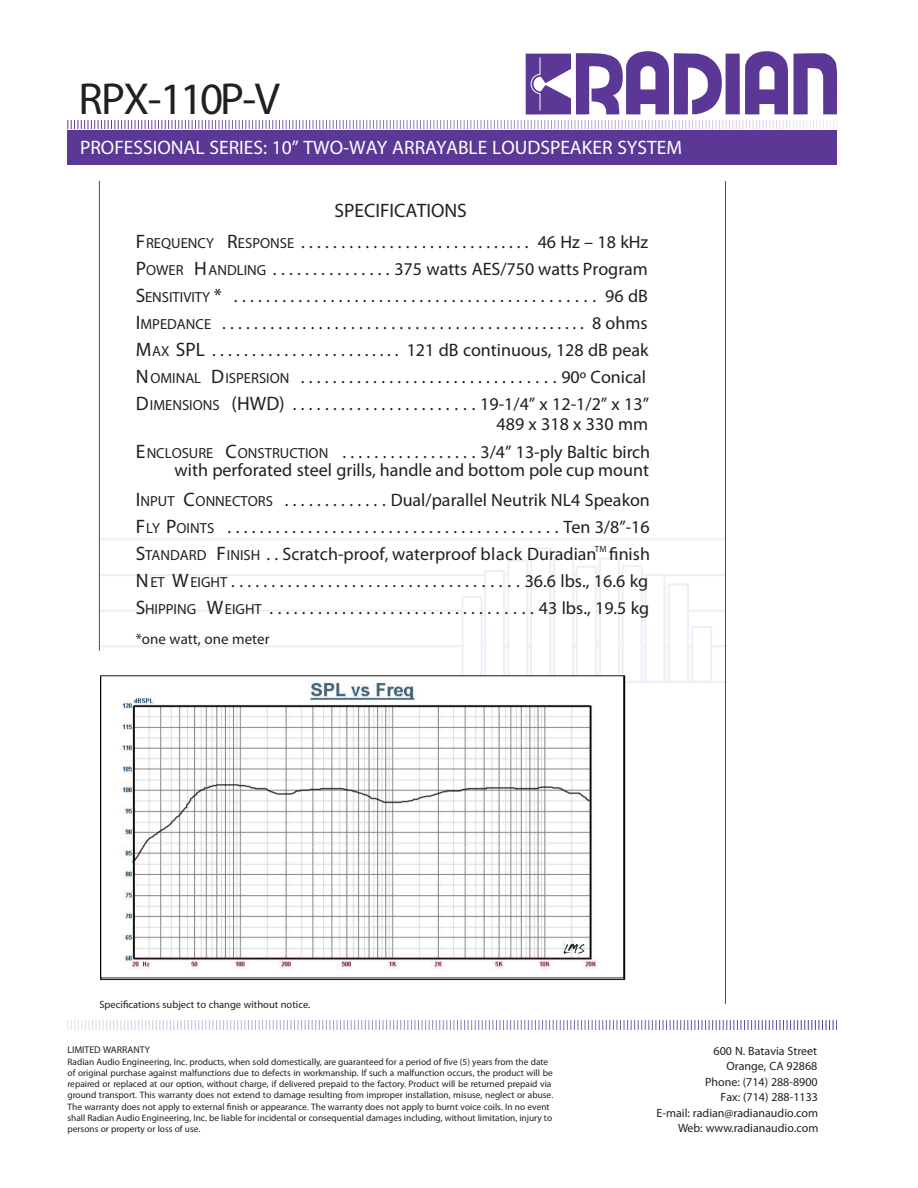
<style>
.page{position:relative;width:918px;height:1188px;background:#fff}
.page>*{position:absolute;margin:0;border:0;box-sizing:border-box;transform-origin:0 0}
.t1{font:700 45px "Itc Eras";letter-spacing:-.07em;color:#231f20}
.t2{font:700 19.5px "Itc Eras";color:#fff}
.t3{font:700 19.5px "Itc Eras";color:#231f20}
.t4{font:500 18px/27px "Itc Eras";color:#231f20;text-align:right}
.t5{font:500 15px "Itc Eras";color:#231f20}
.t6{font:600 12px/15.3px "Itc Eras";color:#231f20;text-align:right}
.t7{font:500 10.5px "Itc Eras";color:#231f20}
.t8{font:600 9.75px "Itc Eras";color:#231f20}
.t9{font:500 9.3px/11.2px "Itc Eras";color:#231f20}
.s1{font-size:19.5px}
.s2{font-size:14.7px}
</style>
<div class="page">
<hr style="left:101px;top:681px;width:625px;height:2px;background:#f1eef7">
<hr style="left:101px;top:645px;width:625px;height:2px;background:#f1eef7">
<hr style="left:101px;top:610px;width:625px;height:2px;background:#f1eef7">
<hr style="left:101px;top:574px;width:625px;height:2px;background:#f1eef7">
<hr style="left:101px;top:538px;width:625px;height:2px;background:#f1eef7">
<div style="left:462px;top:597px;width:20px;height:85px;background:#fff"></div>
<div style="left:461px;top:596px;width:22px;height:87px;border:2px solid #f1eef7"></div>
<div style="left:485px;top:571px;width:19px;height:111px;background:#fff"></div>
<div style="left:484px;top:570px;width:21px;height:113px;border:2px solid #f1eef7"></div>
<div style="left:508px;top:561px;width:19px;height:121px;background:#fff"></div>
<div style="left:507px;top:560px;width:22px;height:123px;border:2px solid #f1eef7"></div>
<div style="left:531px;top:548px;width:19px;height:134px;background:#fff"></div>
<div style="left:530px;top:547px;width:21px;height:136px;border:2px solid #f1eef7"></div>
<div style="left:554px;top:558px;width:19px;height:124px;background:#fff"></div>
<div style="left:553px;top:557px;width:21px;height:126px;border:2px solid #f1eef7"></div>
<div style="left:577px;top:567px;width:19px;height:115px;background:#fff"></div>
<div style="left:576px;top:566px;width:21px;height:117px;border:2px solid #f1eef7"></div>
<div style="left:600px;top:559px;width:19px;height:123px;background:#fff"></div>
<div style="left:599px;top:557px;width:21px;height:126px;border:2px solid #f1eef7"></div>
<div style="left:623px;top:566px;width:19px;height:116px;background:#fff"></div>
<div style="left:622px;top:565px;width:21px;height:118px;border:2px solid #f1eef7"></div>
<div style="left:646px;top:575px;width:19px;height:107px;background:#fff"></div>
<div style="left:644px;top:574px;width:22px;height:109px;border:2px solid #f1eef7"></div>
<div style="left:669px;top:585px;width:19px;height:97px;background:#fff"></div>
<div style="left:668px;top:583px;width:21px;height:100px;border:2px solid #f1eef7"></div>
<div style="left:692px;top:627px;width:19px;height:55px;background:#fff"></div>
<div style="left:691px;top:626px;width:21px;height:57px;border:2px solid #f1eef7"></div>
<div style="left:68px;top:130px;width:769px;height:34px;background:#5c3896"></div>
<svg style="left:68px;top:51px;width:770px;height:78px"></svg>
<svg style="left:67px;top:1021px;width:770px;height:8px"></svg>
<hr style="left:725px;top:181px;width:1px;height:823px;background:#5c3896">
<hr style="left:99px;top:181px;width:1px;height:470px;background:#5c3896">
<img style="left:101px;top:676px;width:523px;height:302px">
<p class="t1" style="left:78px;top:84px;width:203px">RPX-110P-V</p>
<p class="t2" style="left:80px;top:141px;width:604px">PROFESSIONAL SERIES: 10” TWO-WAY ARRAYABLE LOUDSPEAKER SYSTEM</p>
<p class="t3" style="left:334px;top:204px;width:134px">SPECIFICATIONS</p>
<p class="t4" style="left:136px;top:231px;width:515px;text-align:left"><span class="s1">F</span><span class="s2">REQUENCY</span> <span class="s1">R</span><span class="s2">ESPONSE</span> . . . . . . . . . . . . . . . . . . . . . . . . . . . . . 46 Hz – 18 kHz <span class="s1">P</span><span class="s2">OWER</span> <span class="s1">H</span><span class="s2">ANDLING</span> . . . . . . . . . . . . . . . 375 watts AES/750 watts Program <span class="s1">S</span><span class="s2">ENSITIVITY</span> <span class="s1">*</span> . . . . . . . . . . . . . . . . . . . . . . . . . . . . . . . . . . . . . . . . . . . . . 96 dB <span class="s1">I</span><span class="s2">MPEDANCE</span> . . . . . . . . . . . . . . . . . . . . . . . . . . . . . . . . . . . . . . . . . . . . . . 8 ohms <span class="s1">M</span><span class="s2">AX</span> <span class="s1">SPL</span> . . . . . . . . . . . . . . . . . . . . . . . . 121 dB continuous, 128 dB peak <span class="s1">N</span><span class="s2">OMINAL</span> <span class="s1">D</span><span class="s2">ISPERSION</span> . . . . . . . . . . . . . . . . . . . . . . . . . . . . . . . . 90º Conical <span class="s1">D</span><span class="s2">IMENSIONS</span> <span class="s1">(HWD)</span> . . . . . . . . . . . . . . . . . . . . . . . 19-1/4” x 12-1/2” x 13”</p>
<p class="t4" style="left:136px;top:413px;width:516px;line-height:27.8px">489 x 318 x 330 mm<br><span class="s1">E</span><span class="s2">NCLOSURE</span> <span class="s1">C</span><span class="s2">ONSTRUCTION</span> . . . . . . . . . . . . . . . . . 3/4” 13-ply Baltic birch</p>
<p class="t4" style="left:136px;top:458px;width:516px;line-height:29.7px">with perforated steel grills, handle and bottom pole cup mount<br><span class="s1">I</span><span class="s2">NPUT</span> <span class="s1">C</span><span class="s2">ONNECTORS</span> . . . . . . . . . . . . . Dual/parallel Neutrik NL4 Speakon</p>
<p class="t4" style="left:136px;top:516px;width:516px;text-align:justify"><span class="s1">F</span><span class="s2">LY</span> <span class="s1">P</span><span class="s2">OINTS</span> . . . . . . . . . . . . . . . . . . . . . . . . . . . . . . . . . . . . . . . . . Ten 3/8”-16<br><span class="s1">S</span><span class="s2">TANDARD</span> <span class="s1">F</span><span class="s2">INISH</span> . . Scratch-proof, waterproof black Duradian<sup>TM</sup> finish <span class="s1">N</span><span class="s2">ET</span> <span class="s1">W</span><span class="s2">EIGHT</span> . . . . . . . . . . . . . . . . . . . . . . . . . . . . . . . . . . . . 36.6 lbs., 16.6 kg <span class="s1">S</span><span class="s2">HIPPING</span> <span class="s1">W</span><span class="s2">EIGHT</span> . . . . . . . . . . . . . . . . . . . . . . . . . . . . . . . . . 43 lbs., 19.5 kg</p>
<p class="t5" style="left:136px;top:634px;width:135px">*one watt, one meter</p>
<p class="t7" style="left:99px;top:1001px;width:213px">Specifications subject to change without notice.</p>
<p class="t8" style="left:68px;top:1047px;width:84px">LIMITED WARRANTY</p>
<p class="t9" style="left:68px;top:1057px;width:487px">Radian Audio Engineering, Inc. products, when sold domestically, are guaranteed for a period of five (5) years from the date of original purchase against malfunctions due to defects in workmanship. If such a malfunction occurs, the product will be repaired or replaced at our option, without charge, if delivered prepaid to the factory. Product will be returned prepaid via ground transport. This warranty does not extend to damage resulting from improper installation, misuse, neglect or abuse.<br>The warranty does not apply to external finish or appearance. The warranty does not apply to burnt voice coils. In no event shall Radian Audio Engineering, Inc. be liable for incidental or consequential damages including, without limitation, injury to persons or property or loss of use.</p>
<p class="t6" style="left:656px;top:1045px;width:163px">600 N. Batavia Street<br>Orange, CA 92868<br>Phone: (714) 288-8900<br>Fax: (714) 288-1133<br>E-mail: radian@radianaudio.com<br>Web: www.radianaudio.com</p>
</div>
